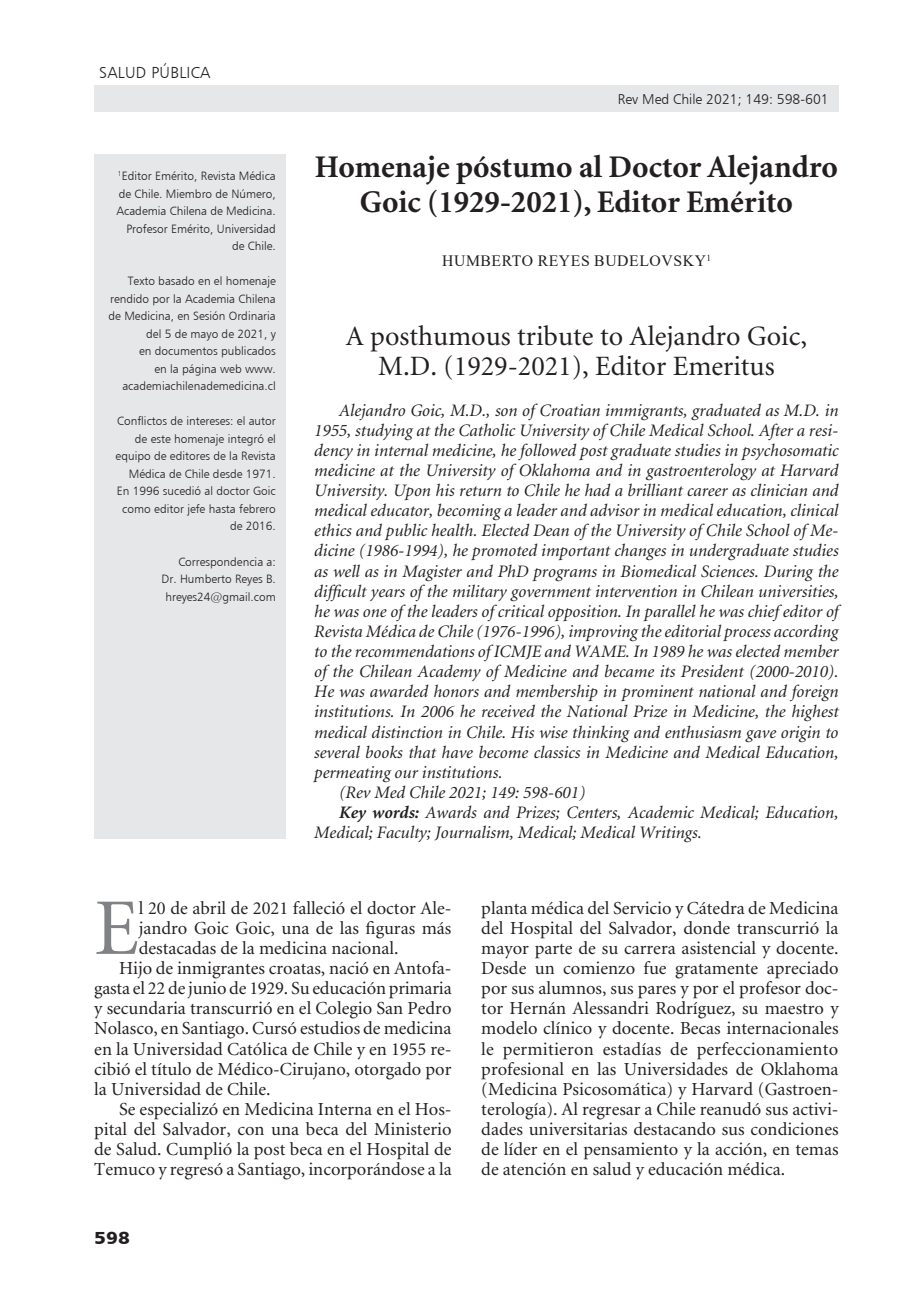
<style>
.page{position:relative;width:918px;height:1315px;background:#fff}
.page>*{position:absolute;margin:0;border:0;box-sizing:border-box;transform-origin:0 0}
._1texto{font:80.33px "Minion";color:#808285}
._2titulo{font:700 31.5px/35px "Minion";color:#231f20;text-align:center}
._1resumen{font:28px/29.8px "Minion";color:#231f20;text-align:center}
._1texto-2{font:18.38px/20.1px "Minion";color:#231f20;text-align:justify}
._1resumen-2{font:italic 17.5px/20.1px "Minion";color:#231f20;text-align:justify}
.t1{font:17.5px "Humanist 777 BT Black B";color:#231f20;scale:1.1 1}
._1autor{font:15.75px "Times New Roman";letter-spacing:.035em;color:#231f20}
.t2{font:15.75px "Humanist 777 BT Light B";letter-spacing:.02em;color:#231f20}
.t3{font:14px "Humanist 777 BT Light B";color:#231f20}
._1datos{font:11.9px/17.5px "Humanist 777 BT Light B";color:#231f20;text-align:right}
.s1{font-weight:700}
</style>
<div class="page">
<div style="left:94px;top:85px;width:744px;height:26px;background:#e6e7e9"></div>
<div style="left:94px;top:154px;width:192px;height:684px;background:#e6e7e9"></div>
<p class="t2" style="left:99px;top:63px;width:113px">SALUD PÚBLICA</p>
<p class="_1datos" style="left:116px;top:167px;width:161px"><sup>1</sup>Editor Emérito, Revista Médica de Chile. Miembro de Número,<br>Academia Chilena de Medicina.<br>Profesor Emérito, Universidad de Chile.</p>
<p class="_1datos" style="left:109px;top:272px;width:169px">Texto basado en el homenaje rendido por la Academia Chilena de Medicina, en Sesión Ordinaria del 5 de mayo de 2021, y<br>en documentos publicados<br>en la página web www. academiachilenademedicina.cl</p>
<p class="_1datos" style="left:116px;top:412px;width:162px">Conflictos de intereses: el autor de este homenaje integró el equipo de editores de la Revista<br>Médica de Chile desde 1971.<br>En 1996 sucedió al doctor Goic como editor jefe hasta febrero de 2016.</p>
<p class="_1datos" style="left:178px;top:552px;width:99px">Correspondencia a:</p>
<p class="_1datos" style="left:162px;top:570px;width:116px">Dr. Humberto Reyes B.</p>
<p class="_1datos" style="left:165px;top:587px;width:112px">hreyes24@gmail.com</p>
<p class="t3" style="left:618px;top:90px;width:212px">Rev Med Chile 2021; 149: 598-601</p>
<p class="_2titulo" style="left:315px;top:151px;width:524px">Homenaje póstumo al Doctor Alejandro<br>Goic (1929-2021), Editor Emérito</p>
<p class="_1autor" style="left:442px;top:250px;width:270px">HUMBERTO REYES BUDELOVSKY<sup>1</sup></p>
<p class="_1resumen" style="left:346px;top:323px;width:463px">A posthumous tribute to Alejandro Goic,<br>M.D. (1929-2021), Editor Emeritus</p>
<p class="_1resumen-2" style="left:314px;top:400px;width:526px;text-indent:25px">Alejandro Goic, M.D., son of Croatian immigrants, graduated as M.D. in 1955, studying at the Catholic University of Chile Medical School. After a resi&shy;dency in internal medicine, he followed post graduate studies in psychosomatic medicine at the University of Oklahoma and in gastroenterology at Harvard University. Upon his return to Chile he had a brilliant career as clinician and medical educator, becoming a leader and advisor in medical education, clinical ethics and public health. Elected Dean of the University of Chile School of Me&shy;dicine (1986-1994), he promoted important changes in undergraduate studies as well as in Magister and PhD programs in Biomedical Sciences. During the difficult years of the military government intervention in Chilean universities, he was one of the leaders of critical opposition. In parallel he was chief editor of Revista Médica de Chile (1976-1996), improving the editorial process according to the recommendations of ICMJE and WAME. In 1989 he was elected member of the Chilean Academy of Medicine and became its President (2000-2010).<br>He was awarded honors and membership in prominent national and foreign institutions. In 2006 he received the National Prize in Medicine, the highest medical distinction in Chile. His wise thinking and enthusiasm gave origin to several books that have become classics in Medicine and Medical Education, permeating our institutions.</p>
<p class="_1resumen-2" style="left:339px;top:783px;width:248px">(Rev Med Chile 2021; 149: 598-601)</p>
<p class="_1resumen-2" style="left:314px;top:803px;width:526px;text-indent:25px"><span class="s1">Key words:</span> Awards and Prizes; Centers, Academic Medical; Education,<br>Medical; Faculty; Journalism, Medical; Medical Writings.</p>
<p class="_1texto" style="left:94px;top:888px;width:46px">E</p>
<p class="_1texto-2" style="left:139px;top:898px;width:314px">l 20 de abril de 2021 falleció el doctor Ale&shy;jandro Goic Goic, una de las figuras más destacadas de la medicina nacional.</p>
<p class="_1texto-2" style="left:94px;top:958px;width:359px;text-indent:25px">Hijo de inmigrantes croatas, nació en Antofa&shy;gasta el 22 de junio de 1929. Su educación primaria y secundaria transcurrió en el Colegio San Pedro Nolasco, en Santiago. Cursó estudios de medicina en la Universidad Católica de Chile y en 1955 re&shy;cibió el título de Médico-Cirujano, otorgado por la Universidad de Chile.</p>
<p class="_1texto-2" style="left:94px;top:1099px;width:359px;text-indent:25px">Se especializó en Medicina Interna en el Hos&shy;pital del Salvador, con una beca del Ministerio de Salud. Cumplió la post beca en el Hospital de Temuco y regresó a Santiago, incorporándose a la</p>
<p class="t1" style="left:94px;top:1226px;width:34px">598</p>
<p class="_1texto-2" style="left:481px;top:898px;width:359px">planta médica del Servicio y Cátedra de Medicina del Hospital del Salvador, donde transcurrió la mayor parte de su carrera asistencial y docente.<br>Desde un comienzo fue gratamente apreciado por sus alumnos, sus pares y por el profesor doc&shy;tor Hernán Alessandri Rodríguez, su maestro y modelo clínico y docente. Becas internacionales le permitieron estadías de perfeccionamiento profesional en las Universidades de Oklahoma (Medicina Psicosomática) y Harvard (Gastroen&shy;terología). Al regresar a Chile reanudó sus activi&shy;dades universitarias destacando sus condiciones de líder en el pensamiento y la acción, en temas de atención en salud y educación médica.</p>
</div>
